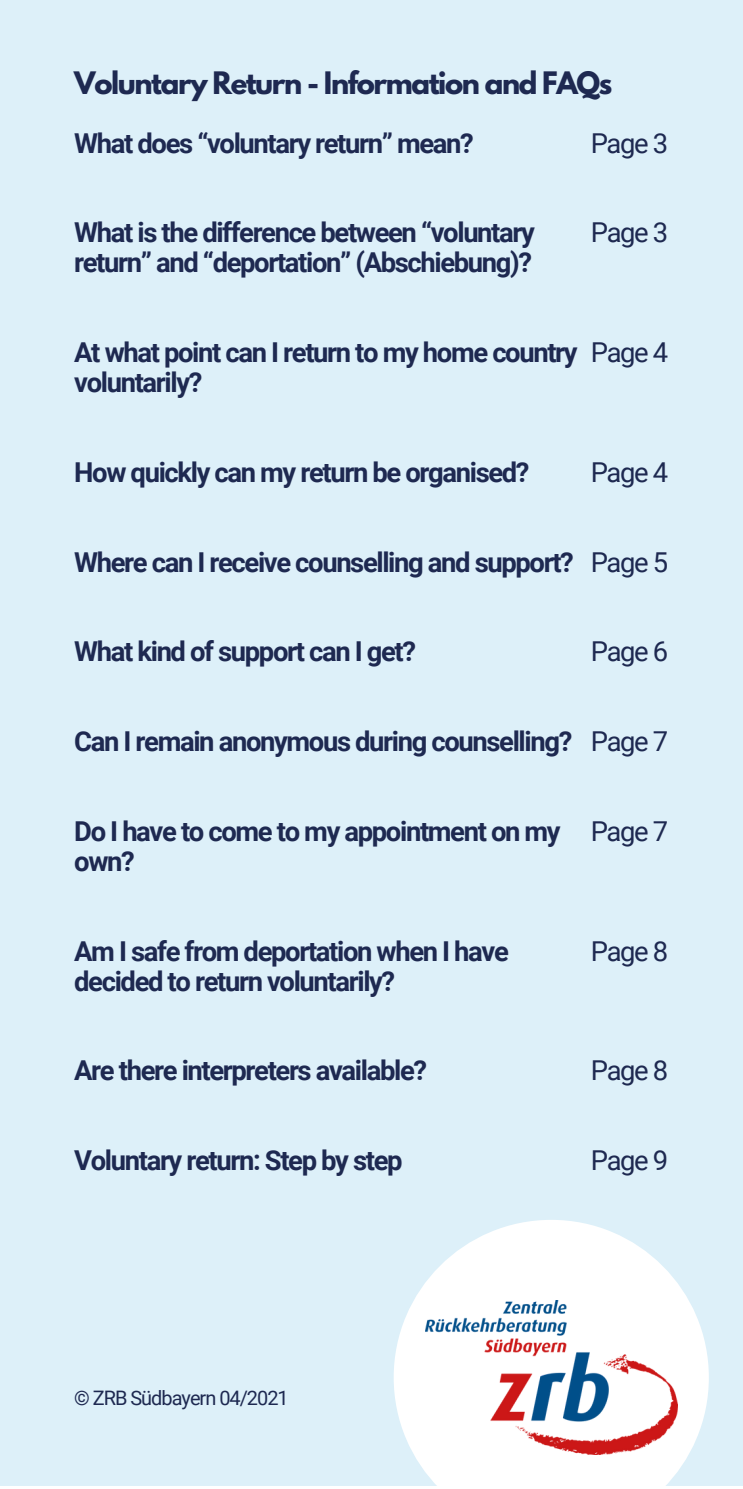
<style>
.page{position:relative;width:743px;height:1489px;background:#fff}
.page>*{position:absolute;margin:0;border:0;box-sizing:border-box;transform-origin:0 0}
.t1{font:700 27.5px/30px "Roboto";letter-spacing:-.05em;color:#1e2951}
.t2{font:27.5px "Roboto";letter-spacing:-.05em;color:#1e2951}
.t3{font:700 27.5px "League Spartan";letter-spacing:-.05em;color:#1e2951}
.t4{font:20px "Roboto";letter-spacing:-.05em;color:#1e2951}
</style>
<div class="page">
<div style="left:0;top:0;width:742px;height:1485px;background:#ddf0f9"></div>
<svg style="left:394px;top:1220px;width:315px;height:265px;fill:#fff"></svg>
<img style="left:425px;top:1301px;width:252px;height:153px">
<p class="t3" style="left:74px;top:70px;width:540px">Voluntary Return - Information and FAQs</p>
<p class="t1" style="left:74px;top:128px;width:401px">What does “voluntary return” mean?</p>
<p class="t1" style="left:74px;top:218px;width:462px">What is the difference between “voluntary return” and “deportation” (Abschiebung)?</p>
<p class="t2" style="left:591px;top:127px;width:79px">Page 3</p>
<p class="t2" style="left:591px;top:217px;width:79px">Page 3</p>
<p class="t1" style="left:74px;top:338px;width:505px">At what point can I return to my home country voluntarily?</p>
<p class="t2" style="left:591px;top:337px;width:79px">Page 4</p>
<p class="t1" style="left:74px;top:457px;width:457px">How quickly can my return be organised?</p>
<p class="t2" style="left:591px;top:456px;width:79px">Page 4</p>
<p class="t1" style="left:74px;top:547px;width:501px">Where can I receive counselling and support?</p>
<p class="t2" style="left:591px;top:546px;width:79px">Page 5</p>
<p class="t1" style="left:74px;top:637px;width:343px">What kind of support can I get?</p>
<p class="t2" style="left:591px;top:636px;width:79px">Page 6</p>
<p class="t1" style="left:74px;top:727px;width:499px">Can I remain anonymous during counselling?</p>
<p class="t2" style="left:591px;top:726px;width:79px">Page 7</p>
<p class="t1" style="left:74px;top:816px;width:488px">Do I have to come to my appointment on my own?</p>
<p class="t2" style="left:591px;top:815px;width:79px">Page 7</p>
<p class="t1" style="left:74px;top:936px;width:436px">Am I safe from deportation when I have decided to return voluntarily?</p>
<p class="t2" style="left:591px;top:935px;width:79px">Page 8</p>
<p class="t1" style="left:74px;top:1056px;width:354px">Are there interpreters available?</p>
<p class="t2" style="left:591px;top:1055px;width:79px">Page 8</p>
<p class="t1" style="left:74px;top:1146px;width:330px">Voluntary return: Step by step</p>
<p class="t2" style="left:591px;top:1145px;width:79px">Page 9</p>
<p class="t4" style="left:74px;top:1386px;width:216px">© ZRB Südbayern 04/2021</p>
</div>
